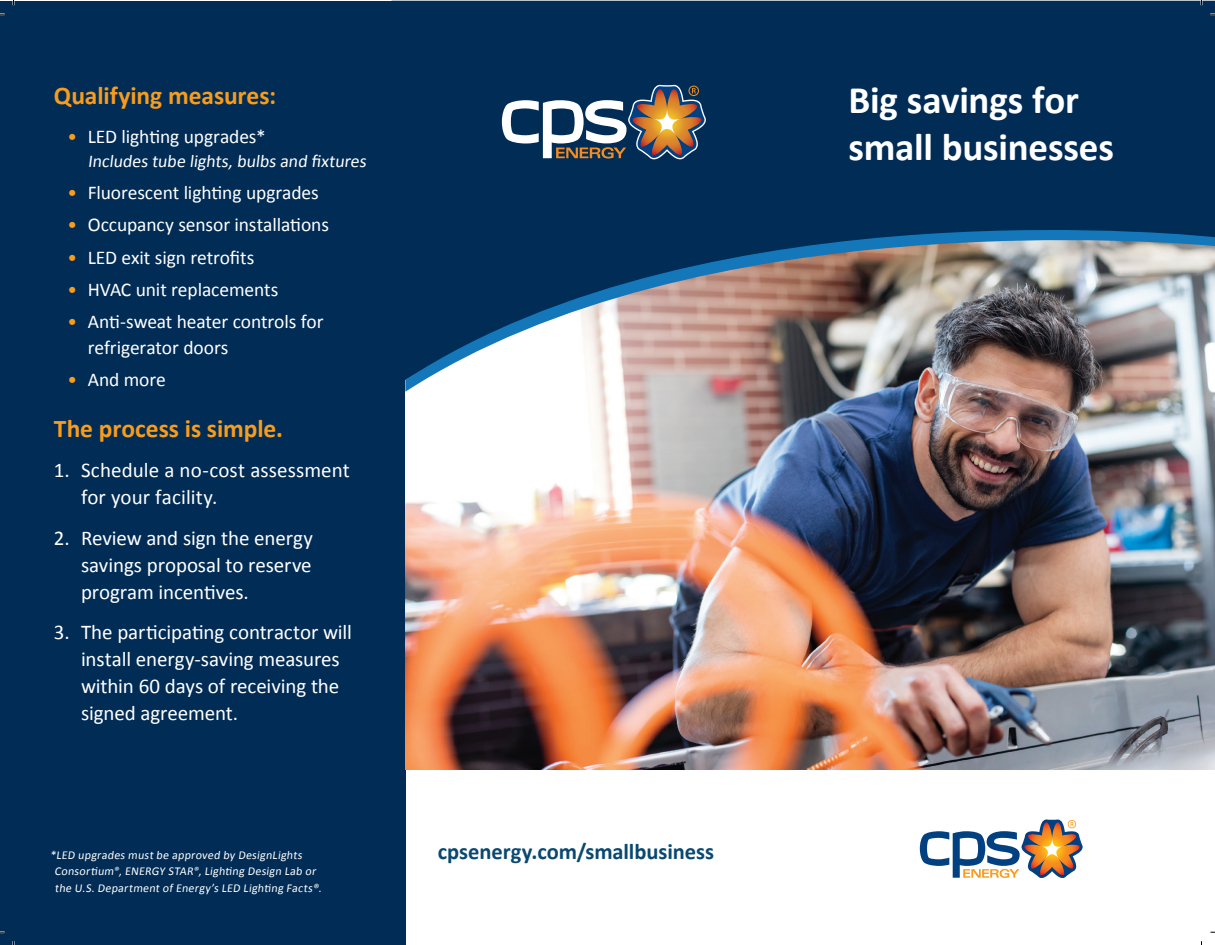
<style>
.page{position:relative;width:1215px;height:945px;background:#fff}
.page>*{position:absolute;margin:0;border:0;box-sizing:border-box;transform-origin:0 0}
.t1{font:700 39px/46.8px "Calibri";letter-spacing:-.005em;color:#fff}
.t2{font:700 25.5px "Calibri";color:#f89c1c}
.t3{font:700 22.5px "Calibri";color:#094870}
.t4{font:21px/27px "Calibri";letter-spacing:-.005em;color:#fff}
.t5{font:19.5px/25.5px "Calibri";letter-spacing:-.005em;color:#fff}
.t6{font:18px "Calibri";color:#fff}
.t7{font:12px/16.5px "Calibri";color:#fff}
.s1{color:#f89c1c}
.s2{font-size:10.5px}
</style>
<div class="page">
<div style="left:0;top:1px;width:406px;height:944px;background:#002c55"></div>
<img style="left:405px;top:392px;width:810px;height:377px">
<div style="left:406px;top:1px;width:809px;height:180px;background:#002c55"></div>
<img style="left:405px;top:181px;width:810px;height:211px">
<svg style="left:920px;top:819px;width:163px;height:59px"></svg>
<svg style="left:502px;top:85px;width:204px;height:74px"></svg>
<p class="t2" style="left:54px;top:79px;width:224px">Qualifying measures:</p>
<p class="t5" style="left:67px;top:124px;width:200px"><span class="s1">•</span> LED lighting upgrades*</p>
<p class="t6" style="left:88px;top:150px;width:283px">Includes tube lights, bulbs and fixtures</p>
<p class="t5" style="left:67px;top:180px;width:253px"><span class="s1">•</span> Fluorescent lighting upgrades</p>
<p class="t5" style="left:67px;top:212px;width:263px"><span class="s1">•</span> Occupancy sensor installations</p>
<p class="t5" style="left:67px;top:245px;width:189px"><span class="s1">•</span> LED exit sign retrofits</p>
<p class="t5" style="left:67px;top:277px;width:212px"><span class="s1">•</span> HVAC unit replacements</p>
<p class="t5" style="left:88px;top:309px;width:237px;text-indent:-20px"><span class="s1">•</span> Anti-sweat heater controls for refrigerator doors</p>
<p class="t5" style="left:67px;top:367px;width:100px"><span class="s1">•</span> And more</p>
<p class="t2" style="left:54px;top:412px;width:231px">The process is simple.</p>
<p class="t4" style="left:81px;top:457px;width:270px;text-indent:-27px">1. Schedule a no-cost assessment for your facility.</p>
<p class="t4" style="left:81px;top:524px;width:233px;text-align:justify;text-indent:-27px">2. Review and sign the energy savings proposal to reserve program incentives.</p>
<p class="t4" style="left:81px;top:619px;width:273px;text-indent:-27px">3. The participating contractor will install energy-saving measures within 60 days of receiving the signed agreement.</p>
<p class="t7" style="left:54px;top:847px;width:270px;text-indent:-4px">*LED upgrades must be approved by DesignLights<br>Consortium<span class="s2">®</span>, ENERGY STAR<span class="s2">®</span>, Lighting Design Lab or the U.S. Department of Energy’s LED Lighting Facts®.</p>
<p class="t3" style="left:438px;top:838px;width:278px">cpsenergy.com/smallbusiness</p>
<h1 class="t1" style="left:848px;top:77px;width:267px">Big savings for small businesses</h1>
</div>
